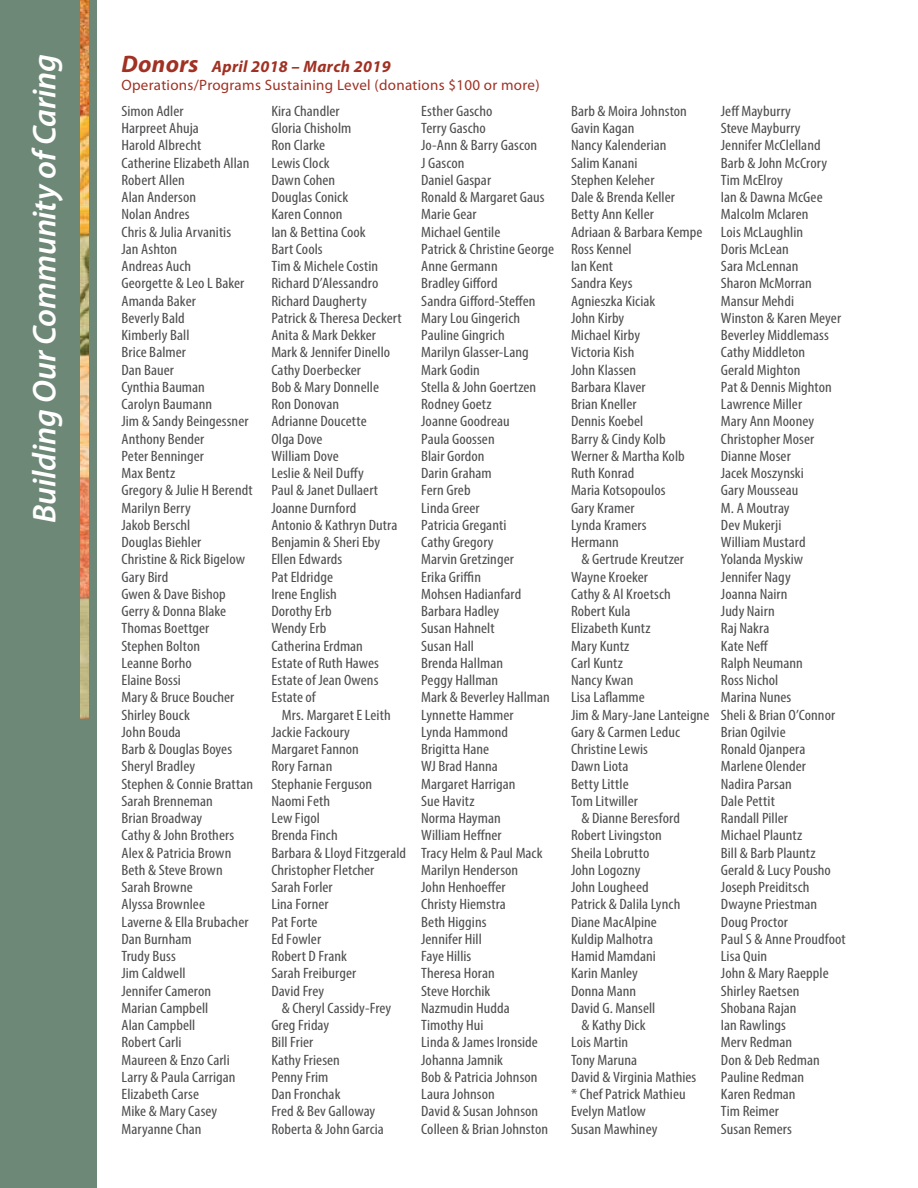
<style>
.page{position:relative;width:918px;height:1188px;background:#fff}
.page>*{position:absolute;margin:0;border:0;box-sizing:border-box;transform-origin:0 0}
.t1{font:italic 600 33px "Myriad Pro";letter-spacing:-.005em;color:#fff}
.t2{font:italic 700 16.5px "Myriad Pro";letter-spacing:.02em;color:#a03123}
.t3{font:condensed 15px/17.2px "Myriad Pro";letter-spacing:.005em;color:#4d4d4f;scale:1.1 1}
.t4{font:15px "Myriad Pro";letter-spacing:.02em;color:#a03123}
.s1{font-size:24px}
</style>
<div class="page">
<div style="left:0;top:0;width:97px;height:1188px;background:#6e8878"></div>
<img style="left:80px;top:0;width:9px;height:718px">
<h1 class="t1" style="left:24px;top:523px;width:470px;rotate:-90deg">Building Our Community of Caring</h1>
<p class="t2" style="left:122px;top:56px;width:271px"><span class="s1">Donors</span> April 2018 – March 2019</p>
<p class="t4" style="left:122px;top:77px;width:420px">Operations/Programs Sustaining Level (donations $100 or more)</p>
<p class="t3" style="left:122px;top:102px;width:121px">Simon Adler<br>Harpreet Ahuja<br>Harold Albrecht<br>Catherine Elizabeth Allan<br>Robert Allen<br>Alan Anderson<br>Nolan Andres<br>Chris &amp; Julia Arvanitis<br>Jan Ashton<br>Andreas Auch<br>Georgette &amp; Leo L Baker<br>Amanda Baker<br>Beverly Bald<br>Kimberly Ball<br>Brice Balmer<br>Dan Bauer<br>Cynthia Bauman<br>Carolyn Baumann<br>Jim &amp; Sandy Beingessner<br>Anthony Bender<br>Peter Benninger<br>Max Bentz<br>Gregory &amp; Julie H Berendt<br>Marilyn Berry<br>Jakob Berschl<br>Douglas Biehler<br>Christine &amp; Rick Bigelow<br>Gary Bird<br>Gwen &amp; Dave Bishop<br>Gerry &amp; Donna Blake<br>Thomas Boettger<br>Stephen Bolton<br>Leanne Borho<br>Elaine Bossi<br>Mary &amp; Bruce Boucher<br>Shirley Bouck<br>John Bouda<br>Barb &amp; Douglas Boyes<br>Sheryl Bradley<br>Stephen &amp; Connie Brattan<br>Sarah Brenneman<br>Brian Broadway<br>Cathy &amp; John Brothers<br>Alex &amp; Patricia Brown<br>Beth &amp; Steve Brown<br>Sarah Browne<br>Alyssa Brownlee<br>Laverne &amp; Ella Brubacher<br>Dan Burnham<br>Trudy Buss<br>Jim Caldwell<br>Jennifer Cameron<br>Marian Campbell<br>Alan Campbell<br>Robert Carli<br>Maureen &amp; Enzo Carli<br>Larry &amp; Paula Carrigan<br>Elizabeth Carse<br>Mike &amp; Mary Casey<br>Maryanne Chan</p>
<p class="t3" style="left:271px;top:102px;width:120px">Kira Chandler<br>Gloria Chisholm<br>Ron Clarke<br>Lewis Clock<br>Dawn Cohen<br>Douglas Conick<br>Karen Connon<br>Ian &amp; Bettina Cook<br>Bart Cools<br>Tim &amp; Michele Costin<br>Richard D’Alessandro<br>Richard Daugherty<br>Patrick &amp; Theresa Deckert<br>Anita &amp; Mark Dekker<br>Mark &amp; Jennifer Dinello<br>Cathy Doerbecker<br>Bob &amp; Mary Donnelle<br>Ron Donovan<br>Adrianne Doucette<br>Olga Dove<br>William Dove<br>Leslie &amp; Neil Duffy<br>Paul &amp; Janet Dullaert<br>Joanne Durnford<br>Antonio &amp; Kathryn Dutra<br>Benjamin &amp; Sheri Eby<br>Ellen Edwards<br>Pat Eldridge<br>Irene English<br>Dorothy Erb<br>Wendy Erb<br>Catherina Erdman<br>Estate of Ruth Hawes<br>Estate of Jean Owens<br>Estate of</p>
<p class="t3" style="left:271px;top:706px;width:124px;text-indent:10px">Mrs. Margaret E Leith<br>Jackie Fackoury<br>Margaret Fannon<br>Rory Farnan<br>Stephanie Ferguson<br>Naomi Feth<br>Lew Figol<br>Brenda Finch<br>Barbara &amp; Lloyd Fitzgerald<br>Christopher Fletcher<br>Sarah Forler<br>Lina Forner<br>Pat Forte<br>Ed Fowler<br>Robert D Frank<br>Sarah Freiburger<br>David Frey</p>
<p class="t3" style="left:271px;top:999px;width:111px;text-indent:10px">&amp; Cheryl Cassidy-Frey<br>Greg Friday<br>Bill Frier<br>Kathy Friesen<br>Penny Frim<br>Dan Fronchak<br>Fred &amp; Bev Galloway<br>Roberta &amp; John Garcia</p>
<p class="t3" style="left:421px;top:102px;width:122px">Esther Gascho<br>Terry Gascho<br>Jo-Ann &amp; Barry Gascon<br>J Gascon<br>Daniel Gaspar<br>Ronald &amp; Margaret Gaus<br>Marie Gear<br>Michael Gentile<br>Patrick &amp; Christine George<br>Anne Germann<br>Bradley Gifford<br>Sandra Gifford-Steffen<br>Mary Lou Gingerich<br>Pauline Gingrich<br>Marilyn Glasser-Lang<br>Mark Godin<br>Stella &amp; John Goertzen<br>Rodney Goetz<br>Joanne Goodreau<br>Paula Goossen<br>Blair Gordon<br>Darin Graham<br>Fern Greb<br>Linda Greer<br>Patricia Greganti<br>Cathy Gregory<br>Marvin Gretzinger<br>Erika Griffin<br>Mohsen Hadianfard<br>Barbara Hadley<br>Susan Hahnelt<br>Susan Hall<br>Brenda Hallman<br>Peggy Hallman<br>Mark &amp; Beverley Hallman<br>Lynnette Hammer<br>Lynda Hammond<br>Brigitta Hane<br>WJ Brad Hanna<br>Margaret Harrigan<br>Sue Havitz<br>Norma Hayman<br>William Heffner<br>Tracy Helm &amp; Paul Mack<br>Marilyn Henderson<br>John Henhoeffer<br>Christy Hiemstra<br>Beth Higgins<br>Jennifer Hill<br>Faye Hillis<br>Theresa Horan<br>Steve Horchik<br>Nazmudin Hudda<br>Timothy Hui<br>Linda &amp; James Ironside<br>Johanna Jamnik<br>Bob &amp; Patricia Johnson<br>Laura Johnson<br>David &amp; Susan Johnson<br>Colleen &amp; Brian Johnston</p>
<p class="t3" style="left:571px;top:102px;width:121px">Barb &amp; Moira Johnston<br>Gavin Kagan<br>Nancy Kalenderian<br>Salim Kanani<br>Stephen Keleher<br>Dale &amp; Brenda Keller<br>Betty Ann Keller<br>Adriaan &amp; Barbara Kempe<br>Ross Kennel<br>Ian Kent<br>Sandra Keys<br>Agnieszka Kiciak<br>John Kirby<br>Michael Kirby<br>Victoria Kish<br>John Klassen<br>Barbara Klaver<br>Brian Kneller<br>Dennis Koebel<br>Barry &amp; Cindy Kolb<br>Werner &amp; Martha Kolb<br>Ruth Konrad<br>Maria Kotsopoulos<br>Gary Kramer<br>Lynda Kramers<br>Hermann</p>
<p class="t3" style="left:581px;top:551px;width:95px">&amp; Gertrude Kreutzer</p>
<p class="t3" style="left:571px;top:568px;width:71px">Wayne Kroeker</p>
<p class="t3" style="left:571px;top:585px;width:92px">Cathy &amp; Al Kroetsch</p>
<p class="t3" style="left:571px;top:602px;width:56px">Robert Kula</p>
<p class="t3" style="left:571px;top:620px;width:74px">Elizabeth Kuntz</p>
<p class="t3" style="left:571px;top:637px;width:55px">Mary Kuntz</p>
<p class="t3" style="left:571px;top:654px;width:49px">Carl Kuntz</p>
<p class="t3" style="left:571px;top:671px;width:58px">Nancy Kwan</p>
<p class="t3" style="left:571px;top:689px;width:69px">Lisa Laflamme</p>
<p class="t3" style="left:571px;top:706px;width:127px">Jim &amp; Mary-Jane Lanteigne</p>
<p class="t3" style="left:571px;top:723px;width:101px">Gary &amp; Carmen Leduc</p>
<p class="t3" style="left:571px;top:740px;width:71px">Christine Lewis</p>
<p class="t3" style="left:571px;top:758px;width:54px">Dawn Liota</p>
<p class="t3" style="left:571px;top:775px;width:54px">Betty Little</p>
<p class="t3" style="left:571px;top:792px;width:62px">Tom Litwiller</p>
<p class="t3" style="left:581px;top:809px;width:91px">&amp; Dianne Beresford</p>
<p class="t3" style="left:571px;top:827px;width:84px">Robert Livingston</p>
<p class="t3" style="left:571px;top:844px;width:73px">Sheila Lobrutto</p>
<p class="t3" style="left:571px;top:861px;width:65px">John Logozny</p>
<p class="t3" style="left:571px;top:878px;width:72px">John Lougheed</p>
<p class="t3" style="left:571px;top:896px;width:101px">Patrick &amp; Dalila Lynch</p>
<p class="t3" style="left:571px;top:913px;width:80px">Diane MacAlpine</p>
<p class="t3" style="left:571px;top:930px;width:76px">Kuldip Malhotra</p>
<p class="t3" style="left:571px;top:947px;width:79px">Hamid Mamdani</p>
<p class="t3" style="left:571px;top:965px;width:62px">Karin Manley</p>
<p class="t3" style="left:571px;top:982px;width:61px">Donna Mann</p>
<p class="t3" style="left:571px;top:999px;width:78px">David G. Mansell</p>
<p class="t3" style="left:581px;top:1016px;width:60px">&amp; Kathy Dick</p>
<p class="t3" style="left:571px;top:1034px;width:53px">Lois Martin</p>
<p class="t3" style="left:571px;top:1051px;width:62px">Tony Maruna</p>
<p class="t3" style="left:571px;top:1068px;width:115px">David &amp; Virginia Mathies</p>
<p class="t3" style="left:571px;top:1085px;width:106px">* Chef Patrick Mathieu</p>
<p class="t3" style="left:571px;top:1103px;width:70px">Evelyn Matlow</p>
<p class="t3" style="left:571px;top:1120px;width:80px">Susan Mawhiney</p>
<p class="t3" style="left:721px;top:102px;width:115px">Jeff Mayburry<br>Steve Mayburry<br>Jennifer McClelland<br>Barb &amp; John McCrory<br>Tim McElroy<br>Ian &amp; Dawna McGee<br>Malcolm Mclaren<br>Lois McLaughlin<br>Doris McLean<br>Sara McLennan<br>Sharon McMorran<br>Mansur Mehdi<br>Winston &amp; Karen Meyer<br>Beverley Middlemass<br>Cathy Middleton<br>Gerald Mighton<br>Pat &amp; Dennis Mighton<br>Lawrence Miller<br>Mary Ann Mooney<br>Christopher Moser<br>Dianne Moser<br>Jacek Moszynski<br>Gary Mousseau<br>M. A Moutray<br>Dev Mukerji<br>William Mustard<br>Yolanda Myskiw<br>Jennifer Nagy<br>Joanna Nairn<br>Judy Nairn<br>Raj Nakra<br>Kate Neff<br>Ralph Neumann<br>Ross Nichol<br>Marina Nunes<br>Sheli &amp; Brian O’Connor<br>Brian Ogilvie<br>Ronald Ojanpera<br>Marlene Olender<br>Nadira Parsan<br>Dale Pettit<br>Randall Piller<br>Michael Plauntz<br>Bill &amp; Barb Plauntz<br>Gerald &amp; Lucy Pousho<br>Joseph Preiditsch<br>Dwayne Priestman<br>Doug Proctor<br>Paul S &amp; Anne Proudfoot<br>Lisa Quin<br>John &amp; Mary Raepple<br>Shirley Raetsen<br>Shobana Rajan<br>Ian Rawlings<br>Merv Redman<br>Don &amp; Deb Redman<br>Pauline Redman<br>Karen Redman<br>Tim Reimer<br>Susan Remers</p>
</div>
